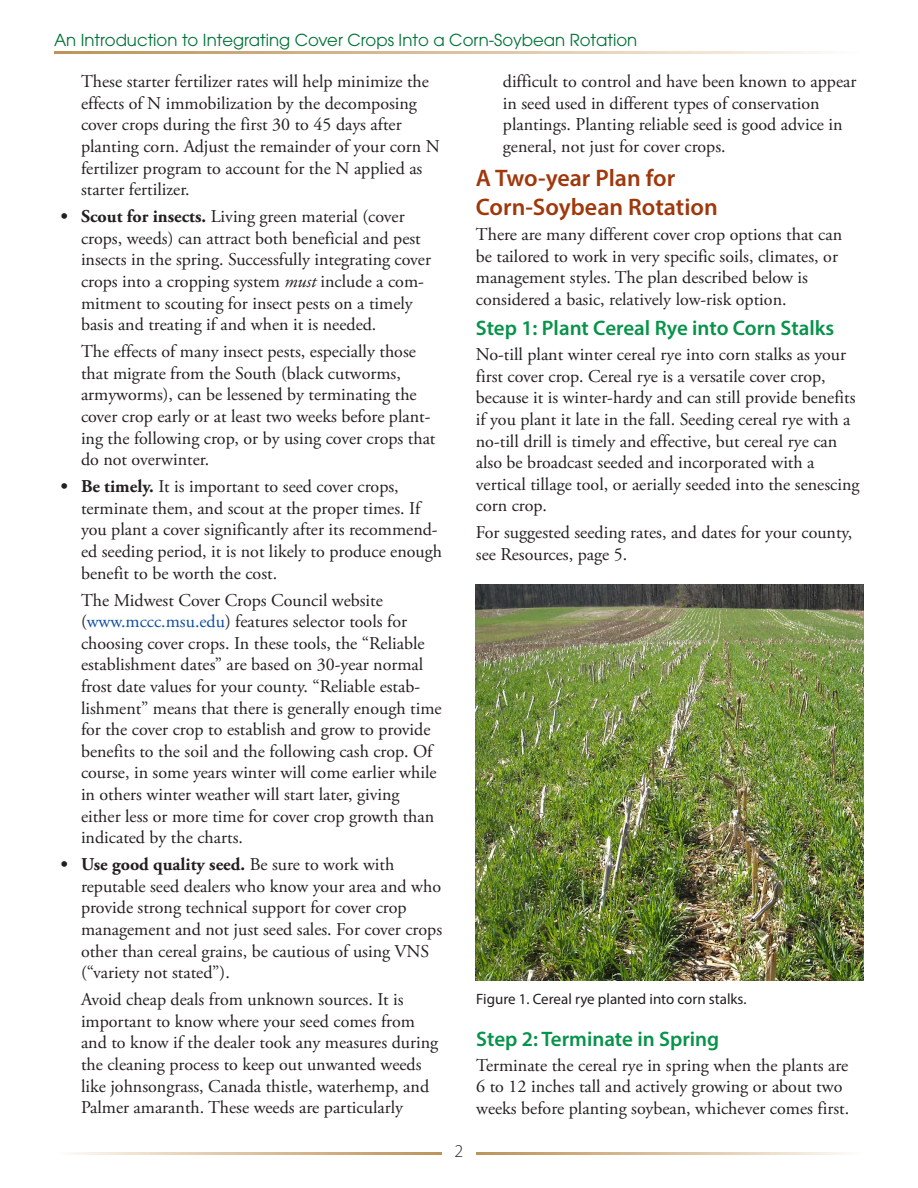
<style>
.page{position:relative;width:918px;height:1188px;background:#fff}
.page>*{position:absolute;margin:0;border:0;box-sizing:border-box;transform-origin:0 0}
.t1{font:600 24px/28.8px "Myriad Pro";color:#9f380b}
.t2{font:600 21px "Myriad Pro";color:#06934a}
.t3{font:18px/21.6px "Adobe Garamond Pro";color:#231f20}
.t4{font:300 18px "Myriad Pro";color:#231f20}
.t5{font:16.5px "Avant Garde";color:#007236}
.t6{font:15px "Myriad Pro";color:#231f20}
.s1{font-weight:700}
.s2{font-style:italic}
.s3{color:#0d4da1}
</style>
<div class="page">
<svg style="left:73px;top:1152px;width:369px;height:3px"></svg>
<svg style="left:476px;top:1152px;width:370px;height:3px"></svg>
<svg style="left:54px;top:52px;width:772px;height:2px;background:#dac29f"></svg>
<img style="left:476px;top:584px;width:388px;height:397px">
<p class="t5" style="left:54px;top:30px;width:585px">An Introduction to Integrating Cover Crops Into a Corn-Soybean Rotation</p>
<p class="t3" style="left:81px;top:71px;width:360px">These starter fertilizer rates will help minimize the effects of N immobilization by the decomposing cover crops during the first 30 to 45 days after planting corn. Adjust the remainder of your corn N fertilizer program to account for the N applied as starter fertilizer.</p>
<p class="t3" style="left:81px;top:206px;width:352px;text-indent:-20px"><span class="s1">• Scout for insects.</span> Living green material (cover crops, weeds) can attract both beneficial and pest insects in the spring. Successfully integrating cover crops into a cropping system <span class="s2">must</span> include a com&shy;mitment to scouting for insect pests on a timely basis and treating if and when it is needed.</p>
<p class="t3" style="left:81px;top:341px;width:356px">The effects of many insect pests, especially those that migrate from the South (black cutworms, armyworms), can be lessened by terminating the cover crop early or at least two weeks before plant&shy;ing the following crop, or by using cover crops that do not overwinter.</p>
<p class="t3" style="left:81px;top:476px;width:363px;text-indent:-20px"><span class="s1">• Be timely.</span> It is important to seed cover crops, terminate them, and scout at the proper times. If you plant a cover significantly after its recommend&shy;ed seeding period, it is not likely to produce enough benefit to be worth the cost.</p>
<p class="t3" style="left:81px;top:590px;width:362px">The Midwest Cover Crops Council website (<span class="s3">www.mccc.msu.edu</span>) features selector tools for choosing cover crops. In these tools, the “Reliable establishment dates” are based on 30-year normal frost date values for your county. “Reliable estab&shy;lishment” means that there is generally enough time for the cover crop to establish and grow to provide benefits to the soil and the following cash crop. Of course, in some years winter will come earlier while in others winter weather will start later, giving either less or more time for cover crop growth than indicated by the charts.</p>
<p class="t3" style="left:81px;top:854px;width:363px;text-indent:-20px"><span class="s1">• Use good quality seed.</span> Be sure to work with reputable seed dealers who know your area and who provide strong technical support for cover crop management and not just seed sales. For cover crops other than cereal grains, be cautious of using VNS (“variety not stated”).</p>
<p class="t3" style="left:81px;top:989px;width:359px">Avoid cheap deals from unknown sources. It is important to know where your seed comes from and to know if the dealer took any measures during the cleaning process to keep out unwanted weeds like johnsongrass, Canada thistle, waterhemp, and Palmer amaranth. These weeds are particularly</p>
<p class="t3" style="left:503px;top:71px;width:355px">difficult to control and have been known to appear in seed used in different types of conservation plantings. Planting reliable seed is good advice in general, not just for cover crops.</p>
<h1 class="t1" style="left:476px;top:163px;width:243px">A Two-year Plan for<br>Corn-Soybean Rotation</h1>
<p class="t3" style="left:476px;top:224px;width:368px">There are many different cover crop options that can be tailored to work in very specific soils, climates, or management styles. The plan described below is considered a basic, relatively low-risk option.</p>
<p class="t2" style="left:476px;top:315px;width:360px">Step 1: Plant Cereal Rye into Corn Stalks</p>
<p class="t3" style="left:476px;top:344px;width:385px">No-till plant winter cereal rye into corn stalks as your first cover crop. Cereal rye is a versatile cover crop, because it is winter-hardy and can still provide benefits if you plant it late in the fall. Seeding cereal rye with a no-till drill is timely and effective, but cereal rye can also be broadcast seeded and incorporated with a vertical tillage tool, or aerially seeded into the senescing corn crop.</p>
<p class="t3" style="left:476px;top:523px;width:378px">For suggested seeding rates, and dates for your county, see Resources, page 5.</p>
<p class="t6" style="left:476px;top:990px;width:272px">Figure 1. Cereal rye planted into corn stalks.</p>
<p class="t2" style="left:476px;top:1026px;width:244px">Step 2: Terminate in Spring</p>
<p class="t3" style="left:476px;top:1055px;width:374px">Terminate the cereal rye in spring when the plants are<br>6 to 12 inches tall and actively growing or about two weeks before planting soybean, whichever comes first.</p>
<p class="t4" style="left:455px;top:1141px;width:10px">2</p>
</div>
